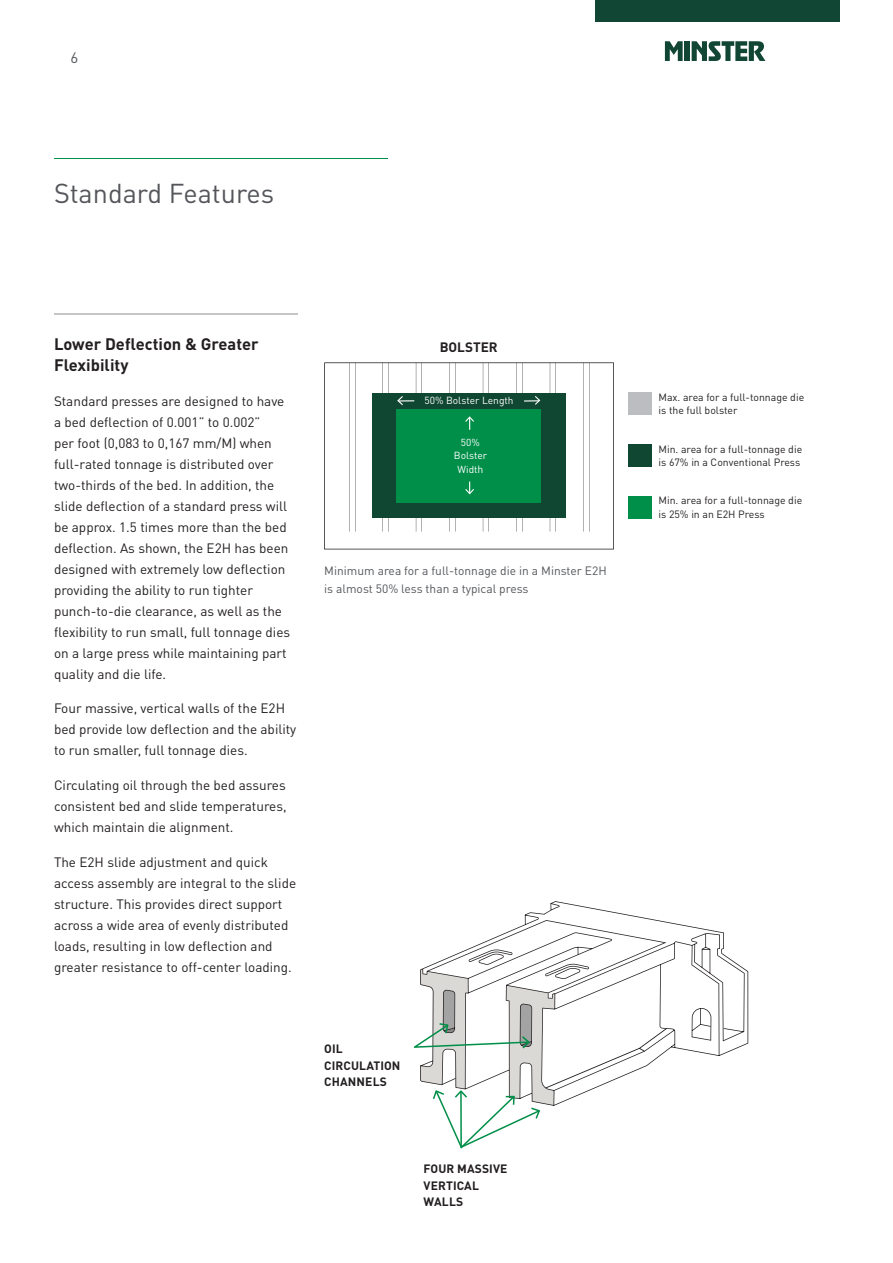
<style>
.page{position:relative;width:893px;height:1263px;background:#fff}
.page>*{position:absolute;margin:0;border:0;box-sizing:border-box;transform-origin:0 0}
.t1{font:27px "DINOT";color:#54565a}
.t2{font:700 16.5px/21px "DINOT";color:#231f20}
.t3{font:15px "DINOT";color:#54565a}
.t4{font:13.5px/21px "DINOT";color:#231f20}
.t5{font:700 13.5px "DINOT";color:#231f20}
.t6{font:12px/18px "DINOT";color:#54565a}
.t7{font:700 12px/16.5px "DINOT";letter-spacing:.01em;color:#231f20}
.t8{font:10.5px/13.5px "DINOT";color:#231f20}
.t9{font:10.2px "DINOT";color:#fff}
.t10{font:10.05px "DINOT";color:#fff}
.s1{font-size:10.05px}
.s2{font-size:10.5px}
</style>
<div class="page">
<hr style="left:54px;top:314px;width:244px;height:1px;background:#c7c6c6">
<svg style="left:324px;top:362px;width:290px;height:187px"></svg>
<hr style="left:349px;top:363px;width:1px;height:169px;background:#231f20">
<hr style="left:355px;top:363px;width:1px;height:169px;background:#231f20">
<hr style="left:382px;top:363px;width:1px;height:169px;background:#231f20">
<hr style="left:388px;top:363px;width:1px;height:169px;background:#231f20">
<hr style="left:416px;top:363px;width:1px;height:169px;background:#231f20">
<hr style="left:422px;top:363px;width:1px;height:169px;background:#231f20">
<hr style="left:449px;top:363px;width:1px;height:169px;background:#231f20">
<hr style="left:455px;top:363px;width:1px;height:169px;background:#231f20">
<hr style="left:483px;top:363px;width:1px;height:169px;background:#231f20">
<hr style="left:489px;top:363px;width:1px;height:169px;background:#231f20">
<hr style="left:516px;top:363px;width:1px;height:169px;background:#231f20">
<hr style="left:522px;top:363px;width:1px;height:169px;background:#231f20">
<hr style="left:550px;top:363px;width:1px;height:169px;background:#231f20">
<hr style="left:555px;top:363px;width:1px;height:169px;background:#231f20">
<hr style="left:583px;top:363px;width:1px;height:169px;background:#231f20">
<hr style="left:589px;top:363px;width:1px;height:169px;background:#231f20">
<div style="left:372px;top:393px;width:193px;height:125px;background:#0f4733"></div>
<div style="left:396px;top:409px;width:145px;height:93px;background:#008f49"></div>
<div style="left:628px;top:393px;width:23px;height:22px;background:#bcbdc0"></div>
<div style="left:628px;top:445px;width:23px;height:22px;background:#0f4733"></div>
<div style="left:628px;top:496px;width:23px;height:23px;background:#008f49"></div>
<svg style="left:397px;top:396px;width:17px;height:9px"></svg>
<svg style="left:524px;top:396px;width:16px;height:9px"></svg>
<svg style="left:465px;top:416px;width:9px;height:14px"></svg>
<svg style="left:465px;top:482px;width:9px;height:12px"></svg>
<svg style="left:421px;top:901px;width:327px;height:155px"></svg>
<svg style="left:414px;top:969px;width:253px;height:179px"></svg>
<hr style="left:54px;top:158px;width:334px;height:1px;background:#008f49">
<svg style="left:665px;top:41px;width:18px;height:20px"></svg>
<div style="left:684px;top:41px;width:6px;height:20px;background:#104633"></div>
<svg style="left:692px;top:41px;width:73px;height:20px"></svg>
<div style="left:595px;top:0;width:244px;height:21px;background:#104633"></div>
<p class="t3" style="left:71px;top:48px;width:9px">6</p>
<h1 class="t1" style="left:54px;top:175px;width:222px">Standard Features</h1>
<p class="t2" style="left:54px;top:333px;width:206px">Lower Deflection &amp; Greater<br>Flexibility</p>
<p class="t4" style="left:54px;top:390px;width:238px">Standard presses are designed to have a bed deflection of 0.001” to 0.002”<br>per foot (0,083 to 0,167 mm/M) when full-rated tonnage is distributed over two-thirds of the bed. In addition, the slide deflection of a standard press will be approx. 1.5 times more than the bed deflection. As shown, the E2H has been designed with extremely low deflection providing the ability to run tighter punch-to-die clearance, as well as the flexibility to run small, full tonnage dies on a large press while maintaining part quality and die life.</p>
<p class="t4" style="left:54px;top:697px;width:244px">Four massive, vertical walls of the E2H bed provide low deflection and the ability to run smaller, full tonnage dies.</p>
<p class="t4" style="left:54px;top:774px;width:234px;text-align:justify">Circulating oil through the bed assures consistent bed and slide temperatures, which maintain die alignment.</p>
<p class="t4" style="left:54px;top:850px;width:244px">The E2H slide adjustment and quick access assembly are integral to the slide structure. This provides direct support across a wide area of evenly distributed loads, resulting in low deflection and greater resistance to off-center loading.</p>
<p class="t5" style="left:440px;top:338px;width:60px">BOLSTER</p>
<p class="t9" style="left:424px;top:394px;width:91px">50% Bolster Lengt<span class="s1">h</span></p>
<p class="t10" style="left:461px;top:435px;width:20px">50%</p>
<p class="t9" style="left:454px;top:449px;width:35px">Bolster</p>
<p class="t10" style="left:458px;top:462px;width:27px">Widt<span class="s2">h</span></p>
<p class="t6" style="left:324px;top:561px;width:284px">Minimum area for a full-tonnage die in a Minster E2H is almost 50% less than a typical press</p>
<p class="t7" style="left:324px;top:1040px;width:78px">OIL<br>CIRCULATION<br>CHANNELS</p>
<p class="t7" style="left:424px;top:1160px;width:85px">FOUR MASSIVE<br>VERTICAL<br>WALLS</p>
<p class="t8" style="left:658px;top:390px;width:147px">Max. area for a full-tonnage die is the full bolster</p>
<p class="t8" style="left:658px;top:442px;width:145px">Min. area for a full-tonnage die is 67% in a Conventional Press</p>
<p class="t8" style="left:658px;top:493px;width:145px">Min. area for a full-tonnage die is 25% in an E2H Press</p>
</div>
